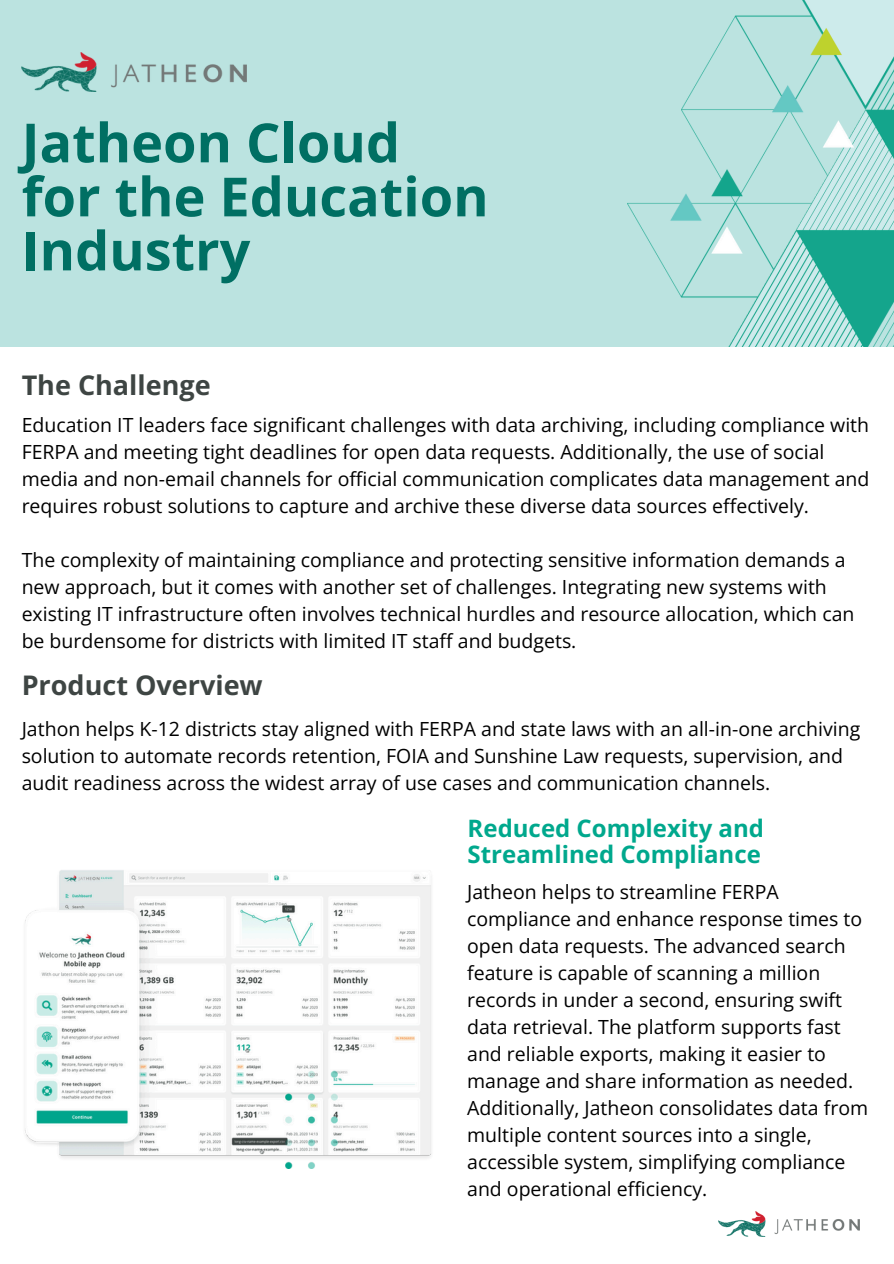
<style>
.page{position:relative;width:894px;height:1264px;background:#fff}
.page>*{position:absolute;margin:0;border:0;box-sizing:border-box;transform-origin:0 0}
.t1{font:700 54px/54px "Open Sans";color:#006f63}
.t2{font:700 27px "Open Sans";color:#3e4543}
.t3{font:700 24px/25.8px "Open Sans";color:#00a88d}
.t4{font:19.5px/27px "Open Sans";color:#000}
</style>
<div class="page">
<div style="left:0;top:0;width:893px;height:1263px;background:#bbe3e0"></div>
<img style="left:627px;top:0;width:266px;height:348px">
<div style="left:0;top:348px;width:893px;height:915px;background:#fff"></div>
<img style="left:25px;top:870px;width:407px;height:298px">
<img style="left:718px;top:1211px;width:140px;height:25px">
<img style="left:22px;top:52px;width:225px;height:40px">
<p class="t1" style="left:22px;top:114px;width:468px">Jatheon Cloud for the Education<br>Industry</p>
<p class="t2" style="left:22px;top:366px;width:190px">The Challenge</p>
<h2 class="t4" style="left:22px;top:411px;width:849px">Education IT leaders face significant challenges with data archiving, including compliance with FERPA and meeting tight deadlines for open data requests. Additionally, the use of social media and non-email channels for official communication complicates data management and requires robust solutions to capture and archive these diverse data sources effectively.</h2>
<p class="t4" style="left:22px;top:546px;width:834px">The complexity of maintaining compliance and protecting sensitive information demands a new approach, but it comes with another set of challenges. Integrating new systems with existing IT infrastructure often involves technical hurdles and resource allocation, which can be burdensome for districts with limited IT staff and budgets.</p>
<p class="t2" style="left:22px;top:666px;width:242px">Product Overview</p>
<h3 class="t4" style="left:22px;top:715px;width:839px">Jathon helps K-12 districts stay aligned with FERPA and state laws with an all-in-one archiving solution to automate records retention, FOIA and Sunshine Law requests, supervision, and audit readiness across the widest array of use cases and communication channels.</h3>
<p class="t3" style="left:467px;top:815px;width:298px">Reduced Complexity and<br>Streamlined Compliance</p>
<p class="t4" style="left:467px;top:878px;width:402px">Jatheon helps to streamline FERPA compliance and enhance response times to open data requests. The advanced search feature is capable of scanning a million records in under a second, ensuring swift data retrieval. The platform supports fast and reliable exports, making it easier to manage and share information as needed.<br>Additionally, Jatheon consolidates data from multiple content sources into a single, accessible system, simplifying compliance and operational efficiency.</p>
</div>
